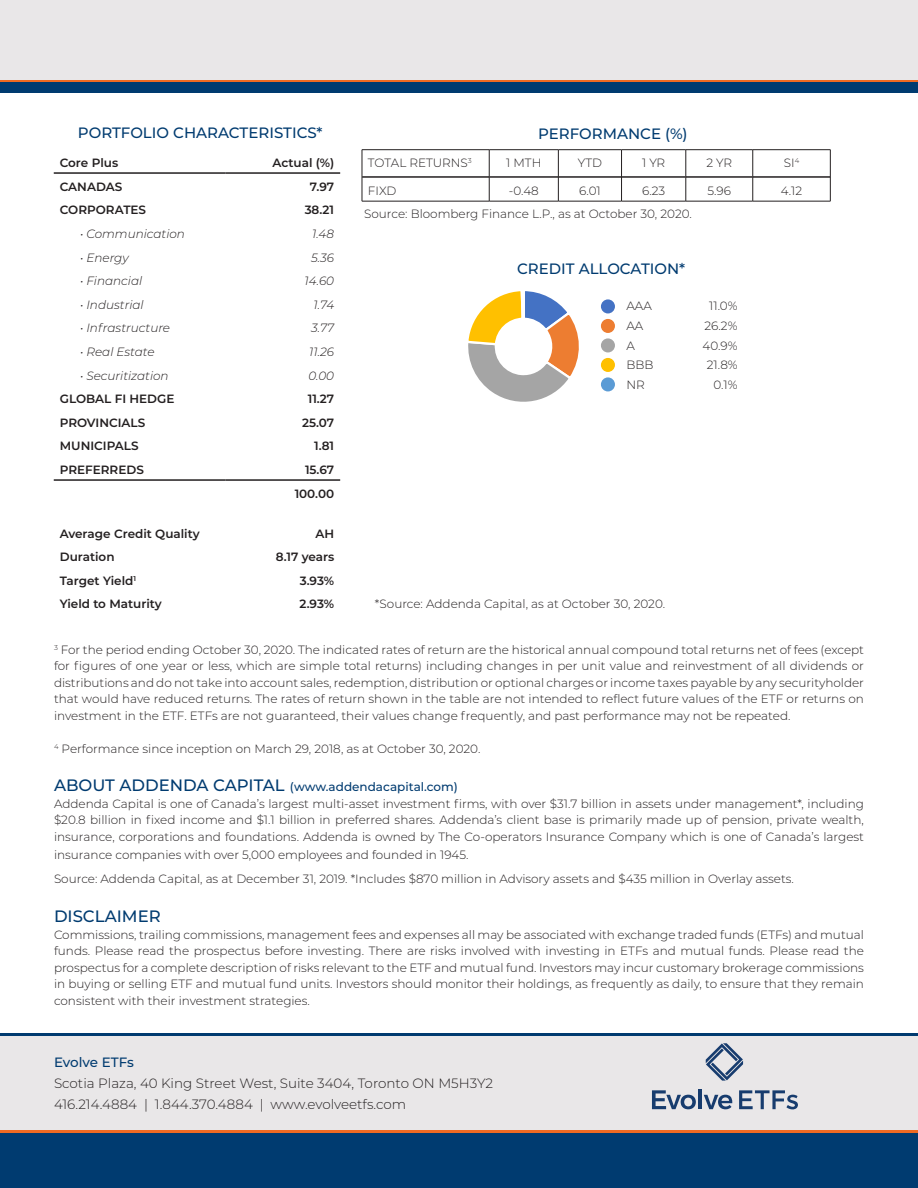
<style>
.page{position:relative;width:918px;height:1188px;background:#fff}
.page>*{position:absolute;margin:0;border:0;box-sizing:border-box;transform-origin:0 0}
.t1{font:500 16.5px "Montserrat";color:#003b70}
.t2{font:500 15px "Montserrat";color:#003b70}
.t3{font:300 13.5px "Montserrat";color:#231f20}
.t4{font:500 13.5px "Montserrat";letter-spacing:-.005em;color:#003b70}
.t5{font:300 12px/16.5px "Montserrat";color:#231f20;text-align:justify}
.t6{font:600 12px "Montserrat";color:#231f20}
.t7{font:italic 300 12px "Montserrat";color:#231f20}
.t8{font:500 12px "Montserrat";color:#003b70}
.s1{font-size:16.5px}
</style>
<div class="page">
<div style="left:0;top:0;width:918px;height:80px;background:#e9e7e8"></div>
<hr style="left:0;top:80px;width:918px;height:3px;background:#ef6a22">
<div style="left:0;top:83px;width:918px;height:10px;background:#003b70"></div>
<div style="left:0;top:1036px;width:918px;height:94px;background:#e9e7e8"></div>
<hr style="left:0;top:1033px;width:918px;height:3px;background:#003b70">
<svg style="left:706px;top:1043px;width:37px;height:38px"></svg>
<svg style="left:652px;top:1090px;width:44px;height:19px"></svg>
<hr style="left:698px;top:1089px;width:4px;height:20px;background:#173c6e">
<svg style="left:704px;top:1095px;width:28px;height:14px"></svg>
<svg style="left:739px;top:1090px;width:59px;height:19px"></svg>
<div style="left:0;top:1132px;width:918px;height:56px;background:#003b70"></div>
<hr style="left:0;top:1130px;width:918px;height:3px;background:#ef6a22">
<hr style="left:362px;top:176px;width:127px;height:2px;background:#231f20">
<hr style="left:489px;top:176px;width:69px;height:2px;background:#231f20">
<hr style="left:559px;top:176px;width:62px;height:2px;background:#231f20">
<hr style="left:622px;top:176px;width:64px;height:2px;background:#231f20">
<hr style="left:686px;top:176px;width:67px;height:2px;background:#231f20">
<hr style="left:753px;top:176px;width:77px;height:2px;background:#231f20">
<hr style="left:489px;top:149px;width:69px;height:1px;background:#231f20">
<hr style="left:362px;top:149px;width:127px;height:1px;background:#231f20">
<svg style="left:489px;top:150px;width:1px;height:51px"></svg>
<hr style="left:558px;top:149px;width:64px;height:1px;background:#231f20">
<svg style="left:558px;top:150px;width:1px;height:51px"></svg>
<hr style="left:622px;top:149px;width:64px;height:1px;background:#231f20">
<hr style="left:686px;top:149px;width:67px;height:1px;background:#231f20">
<hr style="left:753px;top:149px;width:78px;height:1px;background:#231f20">
<svg style="left:621px;top:150px;width:1px;height:51px"></svg>
<svg style="left:686px;top:150px;width:1px;height:51px"></svg>
<svg style="left:753px;top:150px;width:1px;height:51px"></svg>
<svg style="left:830px;top:150px;width:1px;height:51px"></svg>
<svg style="left:362px;top:150px;width:1px;height:51px"></svg>
<hr style="left:362px;top:201px;width:127px;height:1px;background:#231f20">
<hr style="left:489px;top:201px;width:69px;height:1px;background:#231f20">
<hr style="left:558px;top:201px;width:64px;height:1px;background:#231f20">
<hr style="left:622px;top:201px;width:64px;height:1px;background:#231f20">
<hr style="left:686px;top:201px;width:67px;height:1px;background:#231f20">
<hr style="left:753px;top:201px;width:78px;height:1px;background:#231f20">
<div style="left:601px;top:299px;width:14px;height:14px;background:#4472c4;border-radius:50%"></div>
<div style="left:601px;top:319px;width:14px;height:14px;background:#ed7d31;border-radius:50%"></div>
<div style="left:601px;top:338px;width:14px;height:14px;background:#a5a5a5;border-radius:50%"></div>
<div style="left:601px;top:358px;width:14px;height:14px;background:#ffc000;border-radius:50%"></div>
<div style="left:601px;top:377px;width:14px;height:14px;background:#5b9bd5;border-radius:50%"></div>
<hr style="left:54px;top:172px;width:172px;height:2px;background:#231f20">
<hr style="left:226px;top:172px;width:114px;height:2px;background:#231f20">
<hr style="left:54px;top:479px;width:172px;height:2px;background:#231f20">
<hr style="left:226px;top:479px;width:114px;height:2px;background:#231f20">
<svg style="left:468px;top:291px;width:111px;height:111px"></svg>
<hr style="left:522px;top:290px;width:3px;height:29px;background:#fff">
<p class="t2" style="left:78px;top:122px;width:246px">PORTFOLIO CHARACTERISTICS*</p>
<p class="t6" style="left:60px;top:154px;width:60px">Core Plus</p>
<p class="t6" style="left:272px;top:154px;width:63px">Actual (%)</p>
<p class="t6" style="left:60px;top:178px;width:64px">CANADAS</p>
<p class="t6" style="left:310px;top:178px;width:26px">7.97</p>
<p class="t6" style="left:60px;top:202px;width:88px">CORPORATES</p>
<p class="t6" style="left:305px;top:202px;width:31px">38.21</p>
<p class="t7" style="left:80px;top:225px;width:107px">• Communication</p>
<p class="t7" style="left:312px;top:225px;width:23px">1.48</p>
<p class="t7" style="left:80px;top:249px;width:50px">• Energy</p>
<p class="t7" style="left:311px;top:249px;width:25px">5.36</p>
<p class="t7" style="left:80px;top:273px;width:64px">• Financial</p>
<p class="t7" style="left:304px;top:273px;width:31px">14.60</p>
<p class="t7" style="left:80px;top:296px;width:65px">• Industrial</p>
<p class="t7" style="left:314px;top:296px;width:22px">1.74</p>
<p class="t7" style="left:80px;top:320px;width:92px">• Infrastructure</p>
<p class="t7" style="left:311px;top:320px;width:24px">3.77</p>
<p class="t7" style="left:80px;top:344px;width:76px">• Real Estate</p>
<p class="t7" style="left:309px;top:344px;width:26px">11.26</p>
<p class="t7" style="left:80px;top:367px;width:90px">• Securitization</p>
<p class="t7" style="left:308px;top:367px;width:27px">0.00</p>
<p class="t6" style="left:60px;top:390px;width:116px">GLOBAL FI HEDGE</p>
<p class="t6" style="left:308px;top:390px;width:28px">11.27</p>
<p class="t6" style="left:60px;top:414px;width:87px">PROVINCIALS</p>
<p class="t6" style="left:302px;top:414px;width:34px">25.07</p>
<p class="t6" style="left:60px;top:438px;width:80px">MUNICIPALS</p>
<p class="t6" style="left:314px;top:438px;width:22px">1.81</p>
<p class="t6" style="left:60px;top:461px;width:86px">PREFERREDS</p>
<p class="t6" style="left:305px;top:461px;width:31px">15.67</p>
<p class="t6" style="left:295px;top:485px;width:41px">100.00</p>
<p class="t6" style="left:60px;top:525px;width:141px">Average Credit Quality</p>
<p class="t6" style="left:315px;top:525px;width:20px">AH</p>
<p class="t6" style="left:60px;top:548px;width:56px">Duration</p>
<p class="t6" style="left:276px;top:548px;width:60px">8.17 years</p>
<p class="t6" style="left:60px;top:572px;width:78px">Target Yield<sup>1</sup></p>
<p class="t6" style="left:300px;top:572px;width:36px">3.93%</p>
<p class="t6" style="left:60px;top:596px;width:103px">Yield to Maturity</p>
<p class="t6" style="left:300px;top:596px;width:36px">2.93%</p>
<p class="t2" style="left:538px;top:123px;width:151px">PERFORMANCE (%)</p>
<p class="t5" style="left:368px;top:154px;width:105px">TOTAL RETURNS<sup>3</sup></p>
<p class="t5" style="left:506px;top:154px;width:37px">1 MTH</p>
<p class="t5" style="left:578px;top:154px;width:26px">YTD</p>
<p class="t5" style="left:642px;top:154px;width:25px">1 YR</p>
<p class="t5" style="left:706px;top:154px;width:27px">2 YR</p>
<p class="t5" style="left:784px;top:154px;width:17px">SI<sup>4</sup></p>
<p class="t5" style="left:368px;top:182px;width:30px">FIXD</p>
<p class="t5" style="left:509px;top:182px;width:32px">-0.48</p>
<p class="t5" style="left:579px;top:182px;width:23px">6.01</p>
<p class="t5" style="left:642px;top:182px;width:25px">6.23</p>
<p class="t5" style="left:708px;top:182px;width:25px">5.96</p>
<p class="t5" style="left:781px;top:182px;width:23px">4.12</p>
<p class="t5" style="left:364px;top:205px;width:329px">Source: Bloomberg Finance L.P., as at October 30, 2020.</p>
<p class="t2" style="left:517px;top:258px;width:170px">CREDIT ALLOCATION*</p>
<p class="t5" style="left:626px;top:298px;width:27px">AAA</p>
<p class="t5" style="left:709px;top:298px;width:30px">11.0%</p>
<p class="t5" style="left:626px;top:317px;width:18px">AA</p>
<p class="t5" style="left:704px;top:317px;width:35px">26.2%</p>
<p class="t5" style="left:626px;top:337px;width:10px">A</p>
<p class="t5" style="left:703px;top:337px;width:37px">40.9%</p>
<p class="t5" style="left:626px;top:356px;width:29px">BBB</p>
<p class="t5" style="left:707px;top:356px;width:32px">21.8%</p>
<p class="t5" style="left:626px;top:376px;width:20px">NR</p>
<p class="t5" style="left:714px;top:376px;width:26px">0.1%</p>
<p class="t5" style="left:375px;top:596px;width:292px">*Source: Addenda Capital, as at October 30, 2020.</p>
<p class="t5" style="left:54px;top:641px;width:812px"><sup>3</sup> For the period ending October 30, 2020. The indicated rates of return are the historical annual compound total returns net of fees (except for figures of one year or less, which are simple total returns) including changes in per unit value and reinvestment of all dividends or distributions and do not take into account sales, redemption, distribution or optional charges or income taxes payable by any securityholder that would have reduced returns. The rates of return shown in the table are not intended to reflect future values of the ETF or returns on investment in the ETF. ETFs are not guaranteed, their values change frequently, and past performance may not be repeated.</p>
<p class="t5" style="left:54px;top:740px;width:428px"><sup>4</sup> Performance since inception on March 29, 2018, as at October 30, 2020.</p>
<p class="t8" style="left:54px;top:778px;width:405px"><span class="s1">ABOUT ADDENDA CAPITAL</span> (www.addendacapital.com)</p>
<p class="t5" style="left:54px;top:795px;width:812px">Addenda Capital is one of Canada’s largest multi-asset investment firms, with over $31.7 billion in assets under management*, including $20.8 billion in fixed income and $1.1 billion in preferred shares. Addenda’s client base is primarily made up of pension, private wealth, insurance, corporations and foundations. Addenda is owned by The Co-operators Insurance Company which is one of Canada’s largest</p>
<p class="t5" style="left:54px;top:846px;width:416px">insurance companies with over 5,000 employees and founded in 1945.</p>
<p class="t5" style="left:54px;top:870px;width:742px">Source: Addenda Capital, as at December 31, 2019. *Includes $870 million in Advisory assets and $435 million in Overlay assets.</p>
<p class="t1" style="left:54px;top:905px;width:108px">DISCLAIMER</p>
<p class="t5" style="left:54px;top:926px;width:812px">Commissions, trailing commissions, management fees and expenses all may be associated with exchange traded funds (ETFs) and mutual funds. Please read the prospectus before investing. There are risks involved with investing in ETFs and mutual funds. Please read the prospectus for a complete description of risks relevant to the ETF and mutual fund. Investors may incur customary brokerage commissions in buying or selling ETF and mutual fund units. Investors should monitor their holdings, as frequently as daily, to ensure that they remain consistent with their investment strategies.</p>
<p class="t4" style="left:54px;top:1053px;width:82px">Evolve ETFs</p>
<p class="t3" style="left:54px;top:1074px;width:441px">Scotia Plaza, 40 King Street West, Suite 3404, Toronto ON M5H3Y2</p>
<p class="t3" style="left:54px;top:1095px;width:354px">416.214.4884 | 1.844.370.4884 | www.evolveetfs.com</p>
</div>
